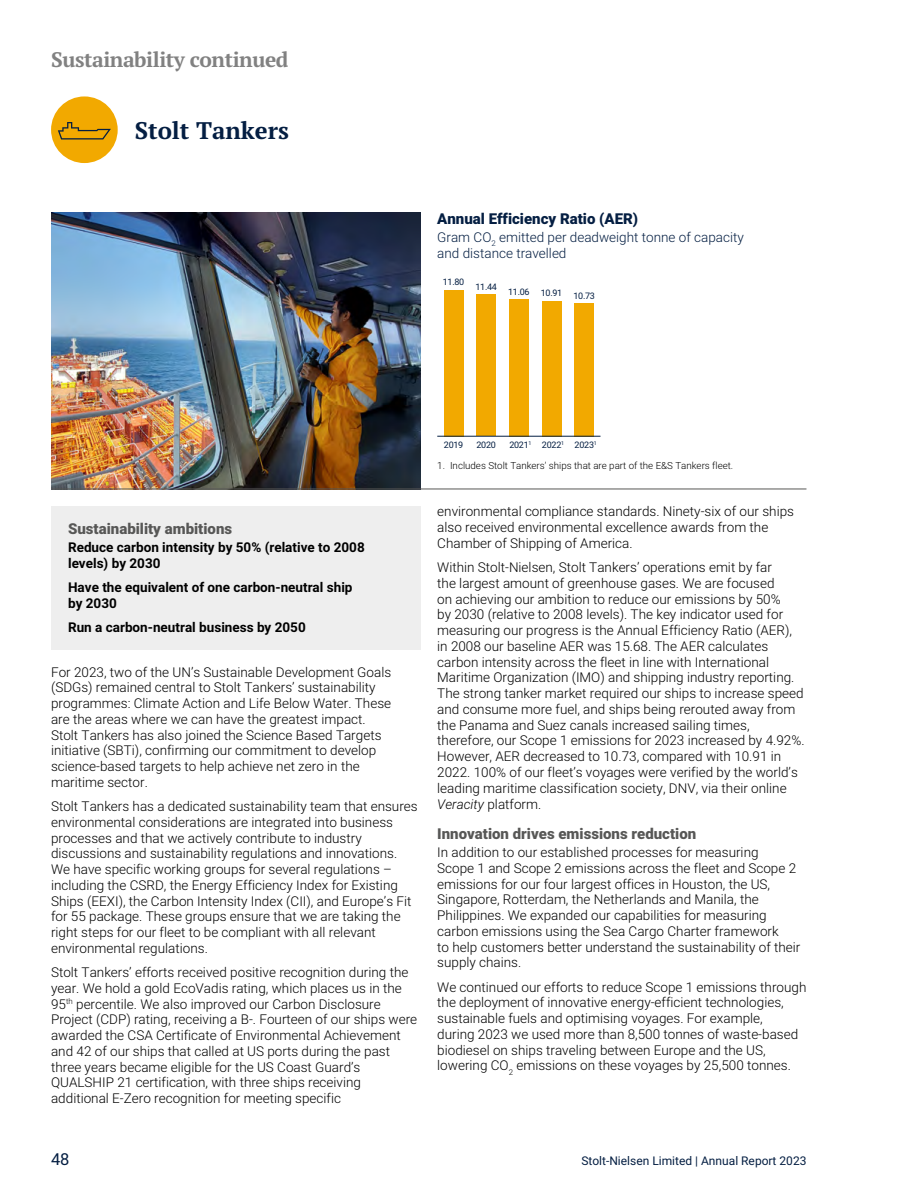
<style>
.page{position:relative;width:915px;height:1191px;background:#fff}
.page>*{position:absolute;margin:0;border:0;box-sizing:border-box;transform-origin:0 0}
.t1{font:700 24px "PT Serif";color:#041e42}
.t2{font:700 21px "PT Serif";letter-spacing:-.02em;color:#818181}
.t3{font:16.5px "Roboto";color:#041e42}
.t4{font:900 15px "Roboto";color:#575756}
.t5{font:900 15px "Roboto";color:#041e42}
.t6{font:300 13.5px/15.8px "Roboto";color:#000}
.t7{font:700 13.5px/15.8px "Roboto";color:#000}
.t8{font:300 13.5px/15.8px "Roboto";color:#041e42}
.t9{font:12px "Roboto";color:#041e42}
.t10{font:300 9.75px "Roboto";color:#000}
.t11{font:9px "Roboto";letter-spacing:-.03em;color:#041e42}
.s1{font-style:italic}
</style>
<div class="page">
<img style="left:51px;top:213px;width:369px;height:276px">
<div style="left:51px;top:96px;width:67px;height:67px;background:#f2a900;border-radius:50%"></div>
<svg style="left:58px;top:122px;width:53px;height:17px"></svg>
<hr style="left:51px;top:489px;width:755px;height:1px;background:#575756">
<div style="left:443px;top:290px;width:20px;height:146px;background:#f2a900"></div>
<div style="left:476px;top:294px;width:20px;height:142px;background:#f2a900"></div>
<div style="left:509px;top:299px;width:19px;height:137px;background:#f2a900"></div>
<div style="left:541px;top:301px;width:20px;height:135px;background:#f2a900"></div>
<div style="left:574px;top:303px;width:19px;height:133px;background:#f2a900"></div>
<hr style="left:437px;top:436px;width:163px;height:1px;background:#041e42">
<div style="left:51px;top:506px;width:369px;height:143px;background:#eee"></div>
<h2 class="t2" style="left:51px;top:46px;width:239px">Sustainability continued</h2>
<h1 class="t1" style="left:135px;top:115px;width:156px">Stolt Tankers</h1>
<p class="t5" style="left:437px;top:208px;width:202px">Annual Efficiency Ratio (AER)</p>
<p class="t8" style="left:437px;top:229px;width:308px">Gram CO<sub>2</sub> emitted per deadweight tonne of capacity and distance travelled</p>
<p class="t11" style="left:442px;top:276px;width:23px">11.80</p>
<p class="t11" style="left:475px;top:280px;width:23px">11.44</p>
<p class="t11" style="left:508px;top:287px;width:88px">11.06 10.91 10.73</p>
<p class="t4" style="left:68px;top:518px;width:165px">Sustainability ambitions</p>
<p class="t7" style="left:68px;top:539px;width:298px">Reduce carbon intensity by 50% (relative to 2008 levels) by 2030</p>
<p class="t7" style="left:68px;top:579px;width:286px">Have the equivalent of one carbon-neutral ship by 2030</p>
<p class="t7" style="left:68px;top:619px;width:239px">Run a carbon-neutral business by 2050</p>
<p class="t6" style="left:51px;top:663px;width:341px">For 2023, two of the UN’s Sustainable Development Goals (SDGs) remained central to Stolt Tankers’ sustainability programmes: Climate Action and Life Below Water. These are the areas where we can have the greatest impact.<br>Stolt Tankers has also joined the Science Based Targets initiative (SBTi), confirming our commitment to develop science-based targets to help achieve net zero in the maritime sector.</p>
<p class="t6" style="left:51px;top:798px;width:368px">Stolt Tankers has a dedicated sustainability team that ensures environmental considerations are integrated into business processes and that we actively contribute to industry discussions and sustainability regulations and innovations.<br>We have specific working groups for several regulations – including the CSRD, the Energy Efficiency Index for Existing Ships (EEXI), the Carbon Intensity Index (CII), and Europe’s Fit for 55 package. These groups ensure that we are taking the right steps for our fleet to be compliant with all relevant environmental regulations.</p>
<p class="t6" style="left:51px;top:964px;width:367px">Stolt Tankers’ efforts received positive recognition during the year. We hold a gold EcoVadis rating, which places us in the 95<sup>th</sup> percentile. We also improved our Carbon Disclosure Project (CDP) rating, receiving a B-. Fourteen of our ships were awarded the CSA Certificate of Environmental Achievement and 42 of our ships that called at US ports during the past three years became eligible for the US Coast Guard’s QUALSHIP 21 certification, with three ships receiving additional E-Zero recognition for meeting specific</p>
<p class="t11" style="left:443px;top:439px;width:21px">2019</p>
<p class="t11" style="left:476px;top:439px;width:21px">2020</p>
<p class="t11" style="left:509px;top:439px;width:24px">2021<sup>1</sup></p>
<p class="t11" style="left:542px;top:439px;width:24px">2022<sup>1</sup></p>
<p class="t11" style="left:574px;top:439px;width:24px">2023<sup>1</sup></p>
<p class="t10" style="left:437px;top:459px;width:297px">1. Includes Stolt Tankers’ ships that are part of the E&amp;S Tankers fleet.</p>
<p class="t6" style="left:437px;top:503px;width:358px">environmental compliance standards. Ninety-six of our ships also received environmental excellence awards from the<br>Chamber of Shipping of America.</p>
<p class="t6" style="left:437px;top:559px;width:368px">Within Stolt-Nielsen, Stolt Tankers’ operations emit by far<br>the largest amount of greenhouse gases. We are focused<br>on achieving our ambition to reduce our emissions by 50%<br>by 2030 (relative to 2008 levels). The key indicator used for measuring our progress is the Annual Efficiency Ratio (AER), in 2008 our baseline AER was 15.68. The AER calculates carbon intensity across the fleet in line with International Maritime Organization (IMO) and shipping industry reporting.<br>The strong tanker market required our ships to increase speed and consume more fuel, and ships being rerouted away from the Panama and Suez canals increased sailing times, therefore, our Scope 1 emissions for 2023 increased by 4.92%.<br>However, AER decreased to 10.73, compared with 10.91 in 2022. 100% of our fleet’s voyages were verified by the world’s leading maritime classification society, DNV, via their online <span class="s1">Veracity</span> platform.</p>
<p class="t4" style="left:437px;top:823px;width:260px">Innovation drives emissions reduction</p>
<p class="t6" style="left:437px;top:844px;width:364px">In addition to our established processes for measuring<br>Scope 1 and Scope 2 emissions across the fleet and Scope 2 emissions for our four largest offices in Houston, the US, Singapore, Rotterdam, the Netherlands and Manila, the Philippines. We expanded our capabilities for measuring carbon emissions using the Sea Cargo Charter framework<br>to help customers better understand the sustainability of their supply chains.</p>
<p class="t6" style="left:437px;top:978px;width:370px">We continued our efforts to reduce Scope 1 emissions through the deployment of innovative energy-efficient technologies, sustainable fuels and optimising voyages. For example,<br>during 2023 we used more than 8,500 tonnes of waste-based biodiesel on ships traveling between Europe and the US, lowering CO<sub>2</sub> emissions on these voyages by 25,500 tonnes.</p>
<p class="t3" style="left:51px;top:1148px;width:20px">48</p>
<p class="t9" style="left:581px;top:1152px;width:227px">Stolt-Nielsen Limited | Annual Report 2023</p>
</div>
